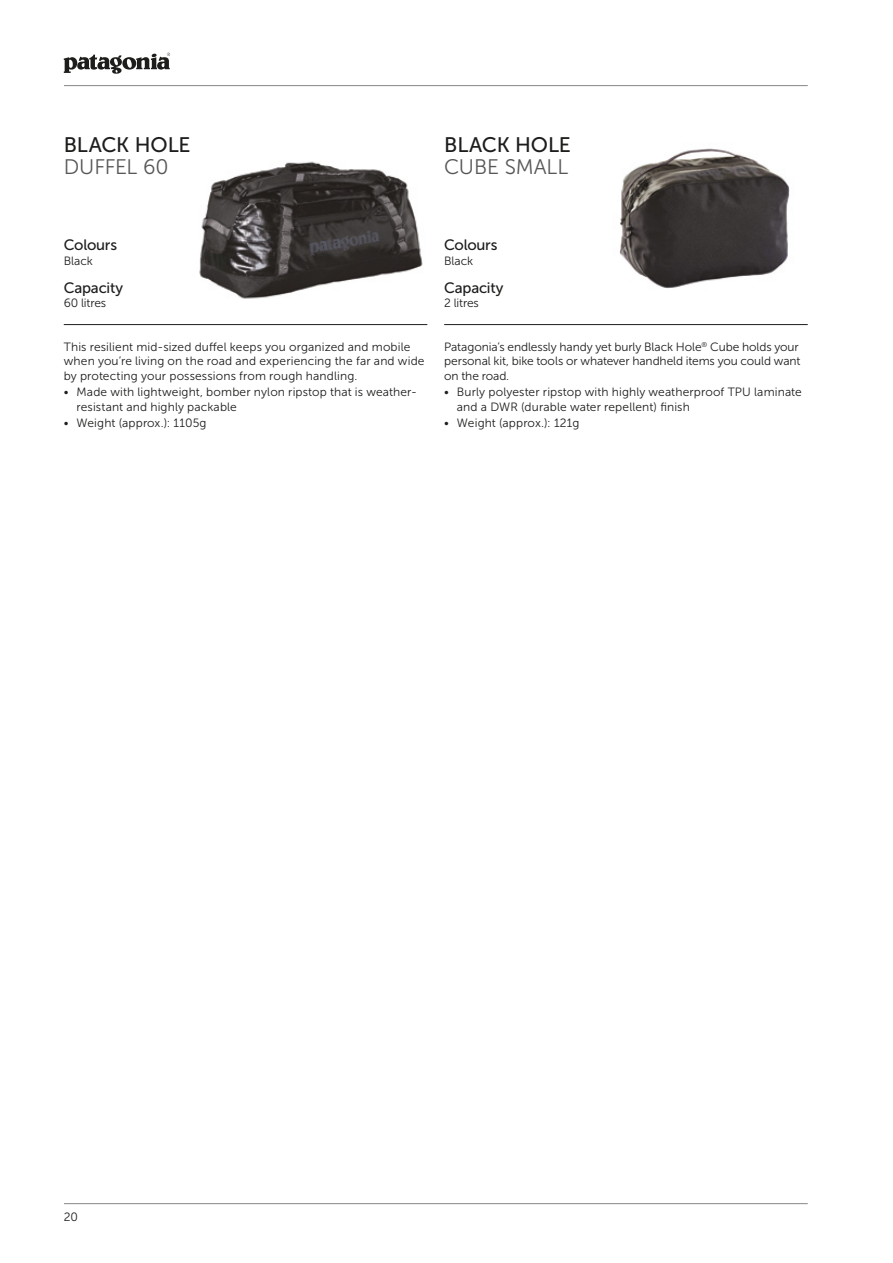
<style>
.page{position:relative;width:893px;height:1263px;background:#fff}
.page>*{position:absolute;margin:0;border:0;box-sizing:border-box;transform-origin:0 0}
.t1{font:21px "Museo Sans 500";letter-spacing:-.005em;color:#1d1d1b}
.t2{font:21px "Museo Sans 300";letter-spacing:-.01em;color:#575756}
.t3{font:15px "Museo Sans 500";letter-spacing:-.015em;color:#1d1d1b}
.t4{font:12px/14.4px "Museo Sans 300";letter-spacing:.01em;color:#1d1d1b}
.t5{font:12px "Museo Sans 300";letter-spacing:-.01em;color:#1d1d1b}
</style>
<div class="page">
<hr style="left:64px;top:1203px;width:744px;height:1px;background:#878787">
<hr style="left:64px;top:85px;width:744px;height:1px;background:#878787">
<img style="left:199px;top:161px;width:224px;height:138px">
<img style="left:619px;top:148px;width:171px;height:141px">
<hr style="left:64px;top:324px;width:363px;height:1px;background:#1d1d1b">
<hr style="left:444px;top:324px;width:364px;height:1px;background:#1d1d1b">
<svg style="left:64px;top:53px;width:106px;height:21px"></svg>
<h1 class="t1" style="left:64px;top:133px;width:128px">BLACK HOLE</h1>
<h1 class="t2" style="left:64px;top:156px;width:106px">DUFFEL 60</h1>
<h1 class="t1" style="left:444px;top:133px;width:128px">BLACK HOLE</h1>
<h1 class="t2" style="left:444px;top:156px;width:126px">CUBE SMALL</h1>
<p class="t3" style="left:64px;top:237px;width:55px">Colours</p>
<p class="t4" style="left:64px;top:253px;width:30px">Black</p>
<p class="t3" style="left:444px;top:237px;width:55px">Colours</p>
<p class="t4" style="left:444px;top:253px;width:30px">Black</p>
<p class="t3" style="left:64px;top:280px;width:61px">Capacity</p>
<p class="t5" style="left:64px;top:297px;width:44px">60 litres</p>
<p class="t3" style="left:444px;top:280px;width:61px">Capacity</p>
<p class="t4" style="left:444px;top:296px;width:36px">2 litres</p>
<p class="t4" style="left:64px;top:339px;width:362px">This resilient mid-sized duffel keeps you organized and mobile when you’re living on the road and experiencing the far and wide by protecting your possessions from rough handling.</p>
<p class="t4" style="left:77px;top:385px;width:342px;text-indent:-13px">• Made with lightweight, bomber nylon ripstop that is weather&shy;resistant and highly packable</p>
<p class="t4" style="left:64px;top:416px;width:144px">• Weight (approx.): 1105g</p>
<p class="t4" style="left:444px;top:339px;width:358px">Patagonia’s endlessly handy yet burly Black Hole<sup>®</sup> Cube holds your personal kit, bike tools or whatever handheld items you could want on the road.</p>
<p class="t4" style="left:457px;top:385px;width:346px;text-indent:-13px">• Burly polyester ripstop with highly weatherproof TPU laminate and a DWR (durable water repellent) finish</p>
<p class="t4" style="left:444px;top:416px;width:137px">• Weight (approx.): 121g</p>
<p class="t4" style="left:64px;top:1210px;width:16px">20</p>
</div>
